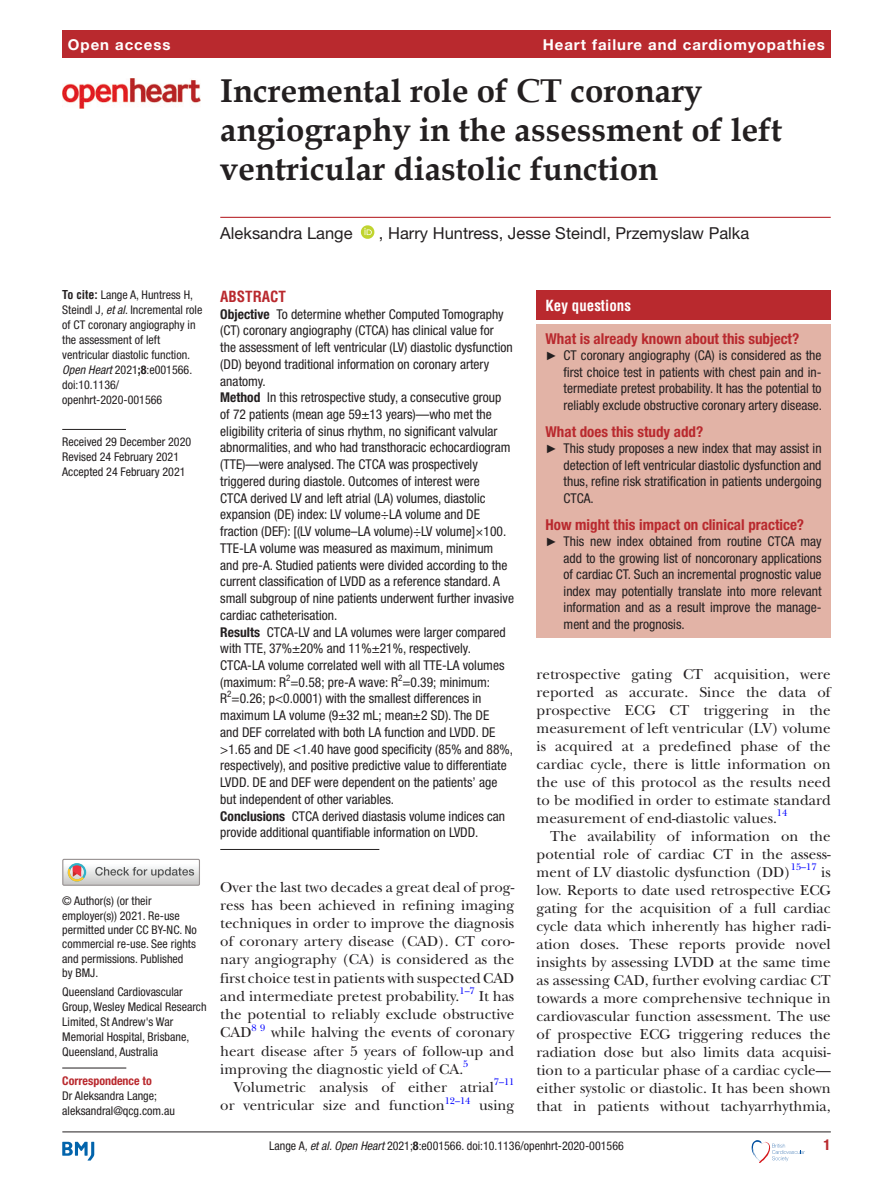
<style>
.page{position:relative;width:893px;height:1191px;background:#fff}
.page>*{position:absolute;margin:0;border:0;box-sizing:border-box;transform-origin:0 0}
.t1{font:700 33px/39px "Book Antiqua";color:#231f20}
.t2{font:16.5px "Helvetica Neue LT Std";color:#231f20}
.t3{font:15px/18px "New Baskerville";color:#231f20;text-align:justify}
.t4{font:700 condensed 15px "Helvetica Neue LT Std";color:#b9292e}
.t5{font:700 15px "Helvetica Neue LT Std";letter-spacing:.065em;color:#fff}
.t6{font:700 condensed 15px "Helvetica";color:#fff}
.t7{font:700 condensed 15px "Helvetica";color:#b9292e}
.t8{font:condensed 13.5px/16.8px "Helvetica Neue LT Std";color:#231f20;text-align:justify}
.t9{font:condensed 12px/15px "Helvetica Neue LT Std";color:#231f20}
.t10{font:700 condensed 12px "Helvetica Neue LT Std";color:#b9292e}
.t11{font:9.9px "New Baskerville";color:#00f}
.t12{font:condensed 9px "Helvetica Neue LT Std";color:#231f20}
.s1{font-family:"Helvetica LT Std";font-weight:700}
.s2{font-style:italic}
.s3{font-weight:700}
.s4{font-family:"Arial";font-stretch:normal;font-size:12px}
</style>
<div class="page">
<div style="left:62px;top:31px;width:769px;height:27px;background:#b9292e"></div>
<hr style="left:62px;top:1131px;width:769px;height:1px;background:#231f20">
<svg style="left:752px;top:1140px;width:53px;height:23px"></svg>
<svg style="left:62px;top:1141px;width:32px;height:19px"></svg>
<hr style="left:62px;top:429px;width:64px;height:1px;background:#231f20">
<hr style="left:62px;top:1067px;width:64px;height:1px;background:#231f20">
<hr style="left:220px;top:217px;width:611px;height:1px;background:#b9292e">
<svg style="left:361px;top:225px;width:13px;height:14px"></svg>
<div style="left:62px;top:858px;width:138px;height:27px;border:1px solid #969090"></div>
<svg style="left:63px;top:859px;width:136px;height:26px"></svg>
<img style="left:62px;top:78px;width:138px;height:30px">
<hr style="left:220px;top:849px;width:159px;height:1px;background:#231f20">
<div style="left:537px;top:290px;width:294px;height:30px;background:#b9292e"></div>
<div style="left:537px;top:324px;width:294px;height:314px;background:#e2b3a6"></div>
<p class="t5" style="left:68px;top:35px;width:104px">Open access</p>
<p class="t5" style="left:543px;top:35px;width:284px">Heart failure and cardiomyopathies</p>
<h1 class="t1" style="left:220px;top:71px;width:563px">Incremental role of CT coronary angiography in the assessment of left ventricular diastolic function</h1>
<p class="t2" style="left:220px;top:223px;width:134px">Aleksandra Lange</p>
<p class="t2" style="left:379px;top:223px;width:372px">, Harry Huntress, Jesse Steindl, Przemyslaw Palka</p>
<p class="t9" style="left:62px;top:287px;width:142px"><span class="s1">To cite:</span> Lange A, Huntress H,<br>Steindl J<span class="s2">, et al</span>. Incremental role of CT coronary angiography in the assessment of left ventricular diastolic function<span class="s2">.<br>Open Heart</span> 2021<span class="s3">;8</span>:e001566. doi:10.1136/ openhrt-2020-001566</p>
<p class="t9" style="left:62px;top:434px;width:130px">Received 29 December 2020<br>Revised 24 February 2021<br>Accepted 24 February 2021</p>
<p class="t9" style="left:62px;top:893px;width:136px;line-height:14.4px">© Author(s) (or their employer(s)) 2021. Re-use permitted under CC BY-NC. No commercial re-use. See rights and permissions. Published by BMJ.</p>
<p class="t9" style="left:62px;top:984px;width:146px">Queensland Cardiovascular<br>Group, Wesley Medical Research<br>Limited, St Andrew's War<br>Memorial Hospital, Brisbane,<br>Queensland, Australia</p>
<p class="t10" style="left:62px;top:1073px;width:91px">Correspondence to</p>
<p class="t9" style="left:62px;top:1088px;width:114px">Dr Aleksandra Lange; aleksandral@qcg.com.au</p>
<p class="t7" style="left:220px;top:287px;width:67px">ABSTRACT</p>
<p class="t8" style="left:220px;top:305px;width:295px;text-align:left"><span class="s3">Objective</span> To determine whether Computed Tomography (CT) coronary angiography (CTCA) has clinical value for<br>the assessment of left ventricular (LV) diastolic dysfunction (DD) beyond traditional information on coronary artery anatomy.<br><span class="s3">Method</span> In this retrospective study, a consecutive group of 72 patients (mean age 59±13 years)—who met the eligibility criteria of sinus rhythm, no significant valvular abnormalities, and who had transthoracic echocardiogram (TTE)—were analysed. The CTCA was prospectively triggered during diastole. Outcomes of interest were<br>CTCA derived LV and left atrial (LA) volumes, diastolic expansion (DE) index: LV volume÷LA volume and DE fraction (DEF): [(LV volume–LA volume)÷LV volume]×100.<br>TTE-LA volume was measured as maximum, minimum and pre-A. Studied patients were divided according to the current classification of LVDD as a reference standard. A small subgroup of nine patients underwent further invasive cardiac catheterisation.<br><span class="s3">Results</span> CTCA-LV and LA volumes were larger compared with TTE, 37%±20% and 11%±21%, respectively.<br>CTCA-LA volume correlated well with all TTE-LA volumes (maximum: R<sup>2</sup>=0.58; pre-A wave: R<sup>2</sup>=0.39; minimum:<br>R =0.26; p&lt;0.0001) with the smallest differences in</p>
<p class="t12" style="left:227px;top:689px;width:6px">2</p>
<p class="t8" style="left:220px;top:707px;width:294px;text-align:left">maximum LA volume (9±32 mL; mean±2 SD). The DE<br>and DEF correlated with both LA function and LVDD. DE &gt;1.65 and DE &lt;1.40 have good specificity (85% and 88%, respectively), and positive predictive value to differentiate LVDD. DE and DEF were dependent on the patients’ age but independent of other variables.<br><span class="s3">Conclusions</span> CTCA derived diastasis volume indices can provide additional quantifiable information on LVDD.</p>
<p class="t3" style="left:220px;top:877px;width:296px">Over the last two decades a great deal of prog&shy;ress has been achieved in refining imaging techniques in order to improve the diagnosis of coronary artery disease (CAD). CT coro&shy;nary angiography (CA) is considered as the first choice test in patients with suspected CAD and intermediate pretest probability.</p>
<p class="t11" style="left:459px;top:985px;width:17px">1–7</p>
<p class="t3" style="left:220px;top:987px;width:296px;text-indent:258px">It has the potential to reliably exclude obstructive CAD</p>
<p class="t11" style="left:251px;top:1021px;width:16px">8 9</p>
<p class="t3" style="left:220px;top:1023px;width:296px;text-indent:51px">while halving the events of coronary heart disease after 5 years of follow-up and improving the diagnostic yield of CA.</p>
<p class="t11" style="left:463px;top:1058px;width:7px">5</p>
<p class="t3" style="left:234px;top:1078px;width:262px">Volumetric analysis of either atrial</p>
<p class="t11" style="left:494px;top:1076px;width:22px">7–11</p>
<p class="t3" style="left:220px;top:1096px;width:226px">or ventricular size and function</p>
<p class="t11" style="left:445px;top:1094px;width:27px">12–14</p>
<p class="t3" style="left:479px;top:1096px;width:37px">using</p>
<p class="t6" style="left:546px;top:296px;width:87px">Key questions</p>
<p class="t4" style="left:546px;top:329px;width:255px">What is already known about this subject?</p>
<p class="t8" style="left:564px;top:347px;width:260px;text-indent:-18px"><span class="s4">►</span> CT coronary angiography (CA) is considered as the first choice test in patients with chest pain and in&shy;termediate pretest probability. It has the potential to reliably exclude obstructive coronary artery disease.</p>
<p class="t4" style="left:546px;top:422px;width:159px">What does this study add?</p>
<p class="t8" style="left:564px;top:440px;width:259px;text-indent:-18px"><span class="s4">►</span> This study proposes a new index that may assist in detection of left ventricular diastolic dysfunction and thus, refine risk stratification in patients undergoing CTCA.</p>
<p class="t4" style="left:546px;top:515px;width:260px">How might this impact on clinical practice?</p>
<p class="t8" style="left:564px;top:533px;width:260px;text-indent:-18px"><span class="s4">►</span> This new index obtained from routine CTCA may add to the growing list of noncoronary applications of cardiac CT. Such an incremental prognostic value index may potentially translate into more relevant information and as a result improve the manage&shy;ment and the prognosis.</p>
<p class="t3" style="left:537px;top:665px;width:296px">retrospective gating CT acquisition, were reported as accurate. Since the data of prospective ECG CT triggering in the measurement of left ventricular (LV) volume is acquired at a predefined phase of the cardiac cycle, there is little information on the use of this protocol as the results need to be modified in order to estimate standard measurement of end-diastolic values.</p>
<p class="t11" style="left:777px;top:807px;width:12px">14</p>
<p class="t3" style="left:537px;top:827px;width:296px;text-indent:14px">The availability of information on the potential role of cardiac CT in the assess&shy;ment of LV diastolic dysfunction (DD)</p>
<p class="t11" style="left:791px;top:861px;width:27px">15–17</p>
<p class="t3" style="left:537px;top:863px;width:296px;text-indent:284px">is low. Reports to date used retrospective ECG gating for the acquisition of a full cardiac cycle data which inherently has higher radi&shy;ation doses. These reports provide novel insights by assessing LVDD at the same time as assessing CAD, further evolving cardiac CT towards a more comprehensive technique in cardiovascular function assessment. The use of prospective ECG triggering reduces the radiation dose but also limits data acquisi&shy;tion to a particular phase of a cardiac cycle— either systolic or diastolic. It has been shown that in patients without tachyarrhythmia,</p>
<p class="t9" style="left:269px;top:1138px;width:356px">Lange A<span class="s2">, et al. Open Heart</span> 2021;<span class="s3">8</span>:e001566. doi:10.1136/openhrt-2020-001566</p>
<p class="t4" style="left:824px;top:1135px;width:9px">1</p>
</div>
